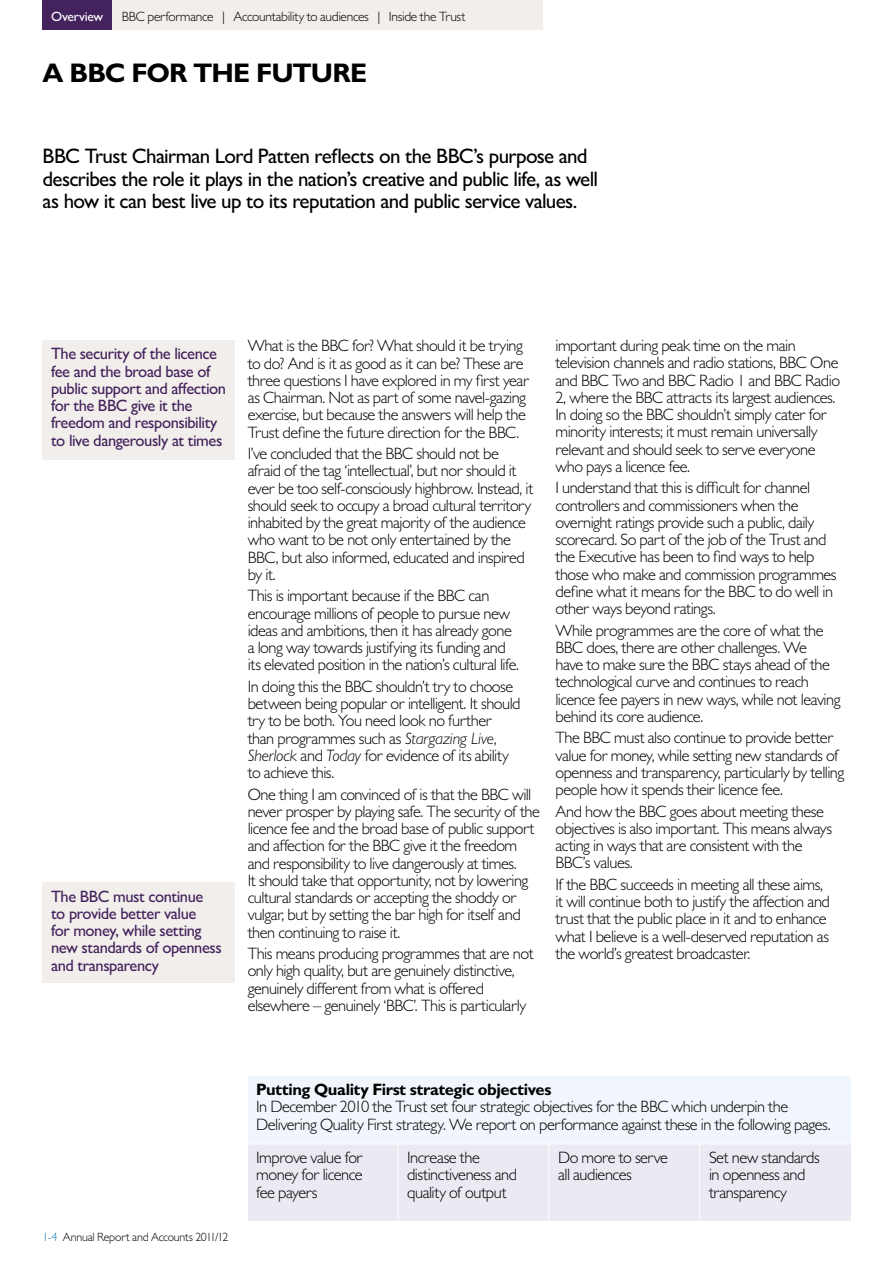
<style>
.page{position:relative;width:893px;height:1263px;background:#fff}
.page>*{position:absolute;margin:0;border:0;box-sizing:border-box;transform-origin:0 0}
.t1{font:700 27px "Gill Sans MT Pro";letter-spacing:-.035em;color:#000}
.IntroPara{font:500 21px/22.5px "Gill Sans MT Pro";letter-spacing:-.03em;color:#000}
.Body-Text{font:300 16.5px/17.2px "Gill Sans MT Pro";letter-spacing:-.03em;color:#000}
.PullOut{font:500 16.5px/17.2px "Gill Sans MT Pro";letter-spacing:-.025em;color:#43225d}
.t2{font:700 16.5px "Gill Sans MT Pro";letter-spacing:-.025em;color:#000}
.t3{font:300 13.5px "Gill Sans MT Pro";letter-spacing:-.02em;color:#000}
.t4{font:500 13.5px "Gill Sans MT Pro";letter-spacing:-.015em;color:#fff}
.t5{font:300 12px "Gill Sans MT Pro";letter-spacing:-.015em;color:#000}
.s1{font-style:italic}
.s2{color:#1c7cad}
</style>
<div class="page">
<div style="left:43px;top:882px;width:192px;height:101px;background:#f2eeeb"></div>
<div style="left:43px;top:340px;width:192px;height:120px;background:#f2eeeb"></div>
<div style="left:43px;top:0;width:500px;height:30px;background:#f2eeeb"></div>
<div style="left:43px;top:0;width:69px;height:30px;background:#43225d"></div>
<div style="left:248px;top:1076px;width:602px;height:144px;background:#f0f6fc"></div>
<div style="left:248px;top:1144px;width:602px;height:76px;background:#ebe9f1"></div>
<hr style="left:248px;top:1143px;width:602px;height:1px;background:#fff">
<hr style="left:398px;top:1144px;width:1px;height:77px;background:#fff">
<hr style="left:548px;top:1144px;width:1px;height:77px;background:#fff">
<hr style="left:699px;top:1144px;width:1px;height:77px;background:#fff">
<p class="t4" style="left:51px;top:9px;width:54px">Overview</p>
<p class="t3" style="left:122px;top:9px;width:345px">BBC performance | Accountability to audiences | Inside the Trust</p>
<p class="t1" style="left:43px;top:56px;width:326px">A BBC FOR THE FUTURE</p>
<p class="IntroPara" style="left:43px;top:145px;width:557px">BBC Trust Chairman Lord Patten reflects on the BBC’s purpose and describes the role it plays in the nation’s creative and public life, as well as how it can best live up to its reputation and public service values.</p>
<p class="PullOut" style="left:51px;top:345px;width:177px">The security of the licence fee and the broad base of public support and affection for the BBC give it the freedom and responsibility to live dangerously at times</p>
<p class="PullOut" style="left:51px;top:887px;width:172px">The BBC must continue to provide better value<br>for money, while setting new standards of openness and transparency</p>
<p class="Body-Text" style="left:248px;top:337px;width:283px">What is the BBC for? What should it be trying to do? And is it as good as it can be? These are three questions I have explored in my first year as Chairman. Not as part of some navel-gazing exercise, but because the answers will help the Trust define the future direction for the BBC.</p>
<p class="Body-Text" style="left:248px;top:445px;width:287px">I’ve concluded that the BBC should not be afraid of the tag ‘intellectual’, but nor should it ever be too self-consciously highbrow. Instead, it should seek to occupy a broad cultural territory inhabited by the great majority of the audience who want to be not only entertained by the BBC, but also informed, educated and inspired by it.</p>
<p class="Body-Text" style="left:248px;top:587px;width:273px">This is important because if the BBC can encourage millions of people to pursue new ideas and ambitions, then it has already gone a long way towards justifying its funding and its elevated position in the nation’s cultural life.</p>
<p class="Body-Text" style="left:248px;top:677px;width:274px">In doing this the BBC shouldn’t try to choose between being popular or intelligent. It should try to be both. You need look no further than programmes such as <span class="s1">Stargazing Live</span>, <span class="s1">Sherlock</span> and <span class="s1">Today</span> for evidence of its ability to achieve this.</p>
<p class="Body-Text" style="left:248px;top:785px;width:294px">One thing I am convinced of is that the BBC will never prosper by playing safe. The security of the licence fee and the broad base of public support and affection for the BBC give it the freedom and responsibility to live dangerously at times.<br>It should take that opportunity, not by lowering cultural standards or accepting the shoddy or vulgar, but by setting the bar high for itself and then continuing to raise it.</p>
<p class="Body-Text" style="left:248px;top:944px;width:288px">This means producing programmes that are not only high quality, but are genuinely distinctive, genuinely different from what is offered elsewhere – genuinely ‘BBC’. This is particularly</p>
<p class="Body-Text" style="left:555px;top:337px;width:286px">important during peak time on the main television channels and radio stations, BBC One and BBC Two and BBC Radio 1 and BBC Radio 2, where the BBC attracts its largest audiences.<br>In doing so the BBC shouldn’t simply cater for minority interests; it must remain universally relevant and should seek to serve everyone who pays a licence fee.</p>
<p class="Body-Text" style="left:555px;top:479px;width:283px">I understand that this is difficult for channel controllers and commissioners when the overnight ratings provide such a public, daily scorecard. So part of the job of the Trust and the Executive has been to find ways to help those who make and commission programmes define what it means for the BBC to do well in other ways beyond ratings.</p>
<p class="Body-Text" style="left:555px;top:621px;width:287px">While programmes are the core of what the BBC does, there are other challenges. We<br>have to make sure the BBC stays ahead of the technological curve and continues to reach licence fee payers in new ways, while not leaving behind its core audience.</p>
<p class="Body-Text" style="left:555px;top:729px;width:290px">The BBC must also continue to provide better value for money, while setting new standards of openness and transparency, particularly by telling people how it spends their licence fee.</p>
<p class="Body-Text" style="left:555px;top:802px;width:278px">And how the BBC goes about meeting these objectives is also important. This means always acting in ways that are consistent with the BBC’s values.</p>
<p class="Body-Text" style="left:555px;top:875px;width:276px">If the BBC succeeds in meeting all these aims, it will continue both to justify the affection and trust that the public place in it and to enhance what I believe is a well-deserved reputation as the world’s greatest broadcaster.</p>
<p class="t5" style="left:43px;top:1230px;width:187px"><span class="s2">1-4</span> Annual Report and Accounts 2011/12</p>
<h2 class="t2" style="left:256px;top:1079px;width:297px">Putting Quality First strategic objectives</h2>
<p class="Body-Text" style="left:256px;top:1098px;width:576px">In December 2010 the Trust set four strategic objectives for the BBC which underpin the<br>Delivering Quality First strategy. We report on performance against these in the following pages.</p>
<p class="Body-Text" style="left:256px;top:1149px;width:108px;text-align:justify">Improve value for money for licence fee payers</p>
<p class="Body-Text" style="left:407px;top:1149px;width:112px">Increase the distinctiveness and quality of output</p>
<p class="Body-Text" style="left:558px;top:1148px;width:112px">Do more to serve all audiences</p>
<p class="Body-Text" style="left:709px;top:1148px;width:112px">Set new standards in openness and transparency</p>
</div>
